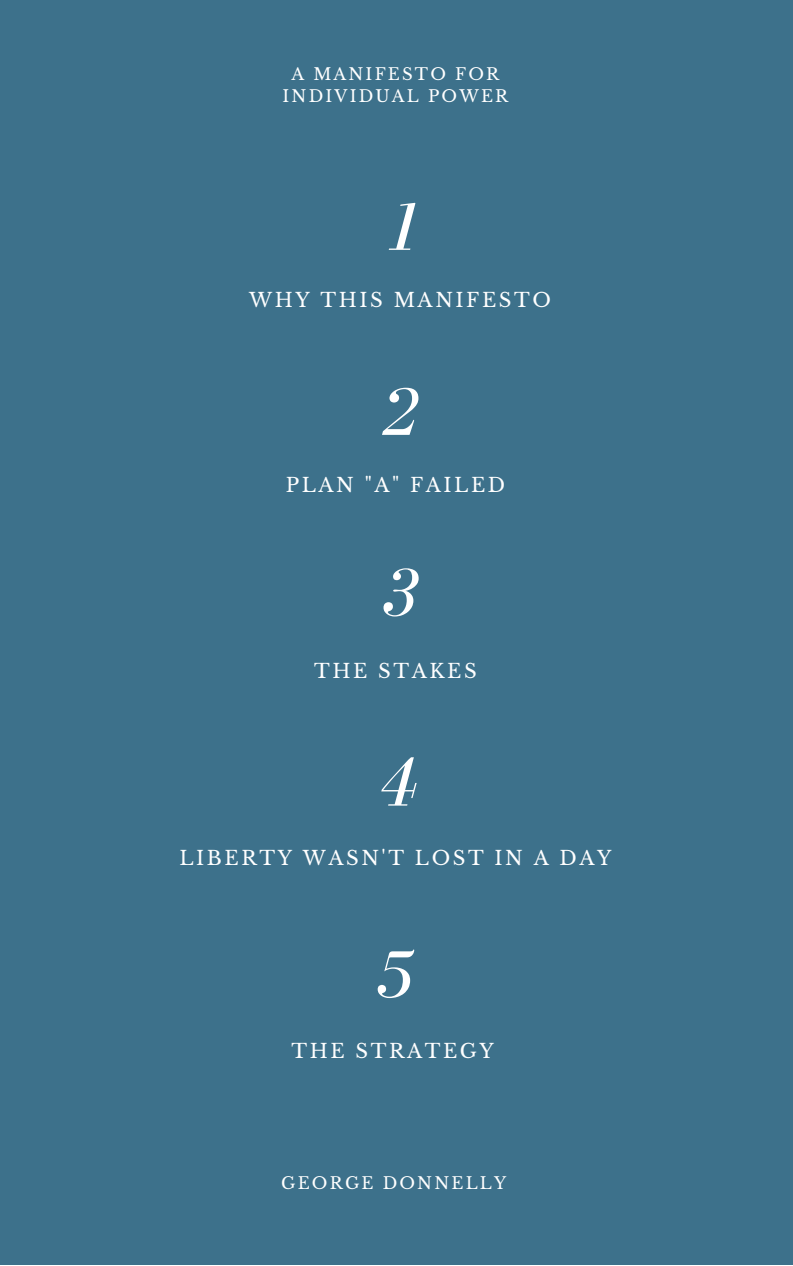
<style>
.page{position:relative;width:793px;height:1266px;background:#fff}
.page>*{position:absolute;margin:0;border:0;box-sizing:border-box;transform-origin:0 0}
.t1{font:italic 70.12px "Bodoni FLF";color:#fff}
.t2{font:19.65px "Libre Baskerville";letter-spacing:.13em;color:#fff}
.t3{font:16.58px/22.5px "Libre Baskerville";letter-spacing:.13em;color:#fff;text-align:center}
</style>
<div class="page">
<div style="left:0;top:0;width:793px;height:1265px;background:#3d718b"></div>
<p class="t3" style="left:282px;top:62px;width:227px">A MANIFESTO FOR<br>INDIVIDUAL POWER</p>
<h1 class="t1" style="left:382px;top:189px;width:39px">1</h1>
<p class="t2" style="left:249px;top:288px;width:303px">WHY THIS MANIFESTO</p>
<h1 class="t1" style="left:380px;top:374px;width:39px">2</h1>
<p class="t2" style="left:286px;top:473px;width:221px">PLAN "A" FAILED</p>
<h1 class="t1" style="left:380px;top:554px;width:39px">3</h1>
<p class="t2" style="left:314px;top:659px;width:164px">THE STAKES</p>
<h1 class="t1" style="left:380px;top:744px;width:39px">4</h1>
<p class="t2" style="left:179px;top:846px;width:434px">LIBERTY WASN'T LOST IN A DAY</p>
<h1 class="t1" style="left:375px;top:936px;width:39px">5</h1>
<p class="t2" style="left:291px;top:1038px;width:204px">THE STRATEGY</p>
<p class="t3" style="left:281px;top:1171px;width:226px">GEORGE DONNELLY</p>
</div>
